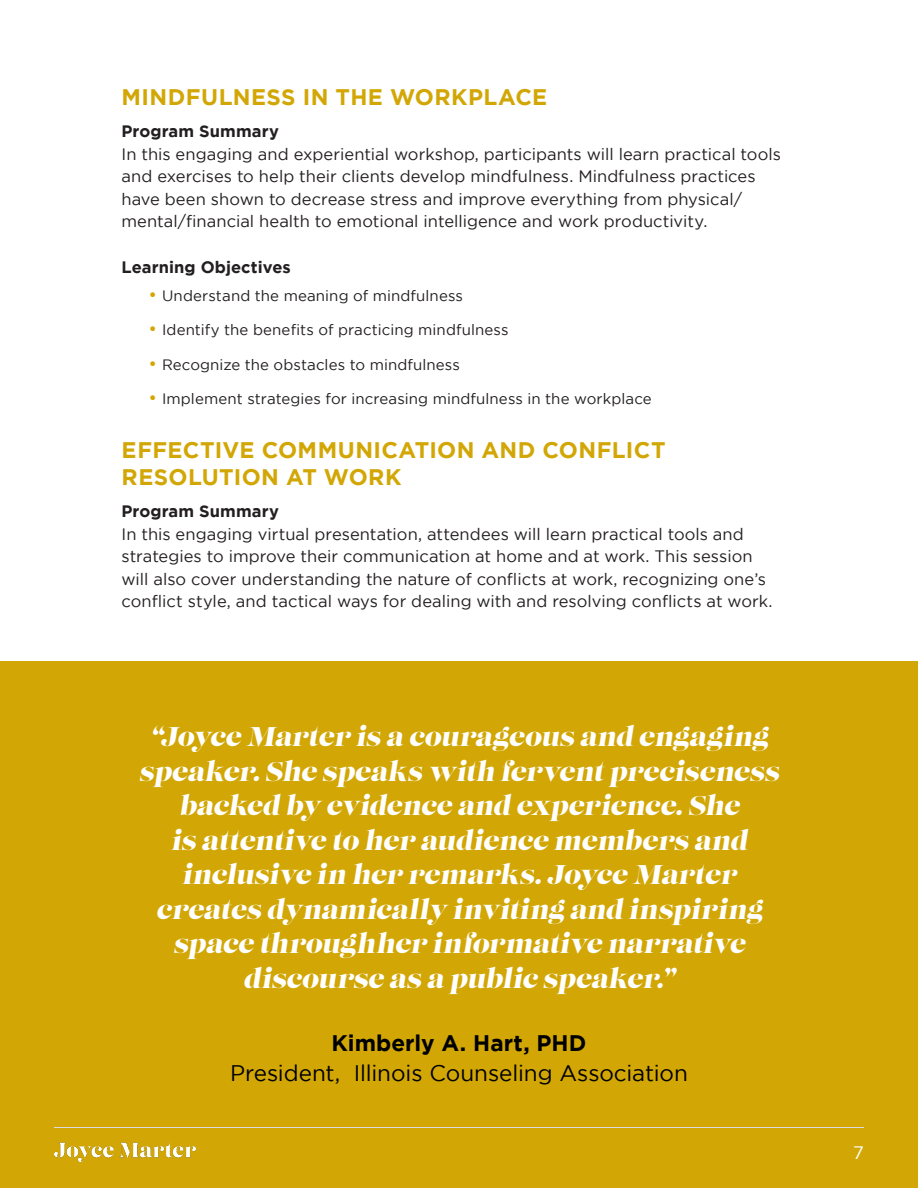
<style>
.page{position:relative;width:918px;height:1188px;background:#fff}
.page>*{position:absolute;margin:0;border:0;box-sizing:border-box;transform-origin:0 0}
.Quotes{font:italic 27px/34.5px "Lust";color:#fff;text-align:center}
.Presentation_Title{font:700 22.5px/27px "Gotham";letter-spacing:.015em;color:#d2a705}
.Quotes-2{font:22.5px/30px "Gotham";letter-spacing:-.005em;color:#000;text-align:center}
.t1{font:18px "Gotham";color:#fff}
.Body_Copy{font:16.5px/22.5px "Gotham";color:#231f20}
.Summary_Bold_Text{font:700 16.5px "Gotham";letter-spacing:.01em;color:#231f20}
.t2{font:15px "Gotham";letter-spacing:.01em;color:#231f20}
.s1{font-size:18px;color:#d2a705}
.s2{font-weight:700}
</style>
<div class="page">
<div style="left:0;top:662px;width:918px;height:526px;background:#d2a705"></div>
<img style="left:54px;top:1142px;width:141px;height:19px">
<hr style="left:54px;top:1127px;width:810px;height:1px;background:#dcdbe1">
<p class="Presentation_Title" style="left:122px;top:83px;width:427px">MINDFULNESS IN THE WORKPLACE</p>
<p class="Summary_Bold_Text" style="left:122px;top:122px;width:159px">Program Summary</p>
<p class="Body_Copy" style="left:122px;top:142px;width:661px">In this engaging and experiential workshop, participants will learn practical tools and exercises to help their clients develop mindfulness. Mindfulness practices have been shown to decrease stress and improve everything from physical/ mental/financial health to emotional intelligence and work productivity.</p>
<p class="Summary_Bold_Text" style="left:122px;top:258px;width:171px">Learning Objectives</p>
<p class="t2" style="left:148px;top:287px;width:316px"><span class="s1">•</span> Understand the meaning of mindfulness</p>
<p class="t2" style="left:148px;top:322px;width:362px"><span class="s1">•</span> Identify the benefits of practicing mindfulness</p>
<p class="t2" style="left:148px;top:356px;width:313px"><span class="s1">•</span> Recognize the obstacles to mindfulness</p>
<p class="t2" style="left:148px;top:391px;width:505px"><span class="s1">•</span> Implement strategies for increasing mindfulness in the workplace</p>
<p class="Presentation_Title" style="left:122px;top:436px;width:545px">EFFECTIVE COMMUNICATION AND CONFLICT<br>RESOLUTION AT WORK</p>
<p class="Summary_Bold_Text" style="left:122px;top:502px;width:159px">Program Summary</p>
<p class="Body_Copy" style="left:122px;top:523px;width:653px">In this engaging virtual presentation, attendees will learn practical tools and strategies to improve their communication at home and at work. This session will also cover understanding the nature of conflicts at work, recognizing one’s conflict style, and tactical ways for dealing with and resolving conflicts at work.</p>
<p class="Quotes" style="left:139px;top:721px;width:648px">“Joyce Marter is a courageous and engaging speaker.She speaks with ferventpreciseness backed by evidence and experience.She<br>is attentive to her audience members and inclusive in her remarks.Joyce Marter creates dynamically inviting and inspiring space throughher informative narrative discourse as a public speaker.”</p>
<p class="Quotes-2" style="left:230px;top:1028px;width:459px"><span class="s2">Kimberly A. Hart, PHD<br></span>President, Illinois Counseling Association</p>
<p class="t1" style="left:853px;top:1143px;width:12px">7</p>
</div>
